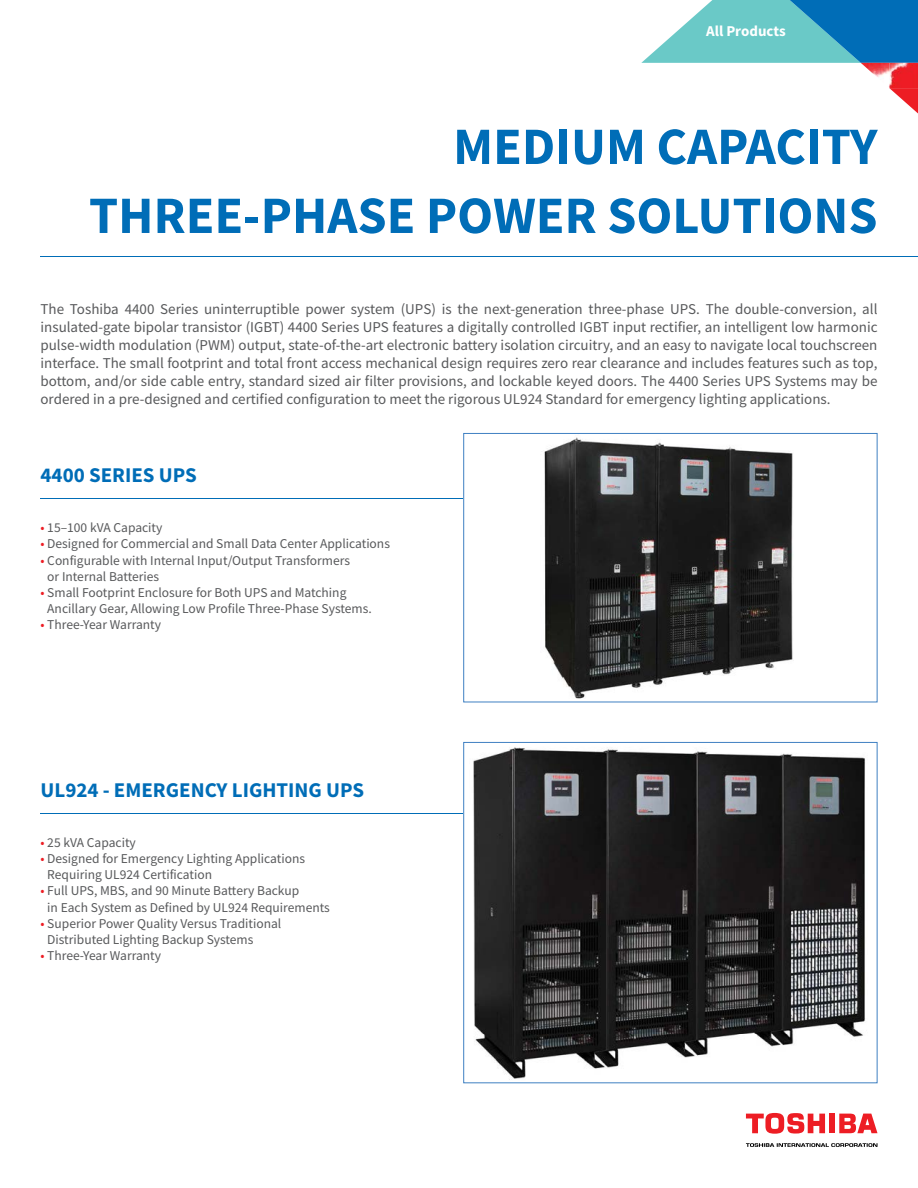
<style>
.page{position:relative;width:918px;height:1188px;background:#fff}
.page>*{position:absolute;margin:0;border:0;box-sizing:border-box;transform-origin:0 0}
.t1{font:700 52.5px/69px "Toshiba Sans";color:#006db7;text-align:right}
.t2{font:700 21px "Toshiba Sans";color:#006db7}
.t3{font:15px/18px "Toshiba Sans";color:#58595b;text-align:justify}
.t4{font:700 15px "Toshiba Sans";color:#fff}
.t5{font:13.5px/16.2px "Toshiba Sans";color:#58595b}
.s1{color:#ed1d24}
</style>
<div class="page">
<svg style="left:641px;top:0;width:277px;height:63px;background:#5ab1c8"></svg>
<img style="left:861px;top:63px;width:57px;height:25px">
<img style="left:889px;top:88px;width:29px;height:25px">
<svg style="left:746px;top:1113px;width:79px;height:21px"></svg>
<div style="left:829px;top:1113px;width:6px;height:20px;background:#ed1d24"></div>
<svg style="left:839px;top:1114px;width:38px;height:19px"></svg>
<svg style="left:746px;top:1143px;width:132px;height:4px"></svg>
<hr style="left:40px;top:257px;width:878px;height:1px;background:#006db7">
<hr style="left:40px;top:498px;width:423px;height:1px;background:#006db7">
<hr style="left:40px;top:813px;width:423px;height:1px;background:#006db7">
<img style="left:544px;top:437px;width:249px;height:262px">
<div style="left:463px;top:433px;width:415px;height:269px;border:1px solid #3f80c2"></div>
<img style="left:473px;top:747px;width:392px;height:333px">
<div style="left:463px;top:742px;width:415px;height:341px;border:1px solid #3f80c2"></div>
<p class="t4" style="left:706px;top:21px;width:81px">All Products</p>
<h1 class="t1" style="left:89px;top:111px;width:790px">MEDIUM CAPACITY<br>THREE-PHASE POWER SOLUTIONS</h1>
<p class="t3" style="left:40px;top:299px;width:839px">The Toshiba 4400 Series uninterruptible power system (UPS) is the next-generation three-phase UPS. The double-conversion, all insulated-gate bipolar transistor (IGBT) 4400 Series UPS features a digitally controlled IGBT input rectifier, an intelligent low harmonic pulse-width modulation (PWM) output, state-of-the-art electronic battery isolation circuitry, and an easy to navigate local touchscreen interface. The small footprint and total front access mechanical design requires zero rear clearance and includes features such as top, bottom, and/or side cable entry, standard sized air filter provisions, and lockable keyed doors. The 4400 Series UPS Systems may be ordered in a pre-designed and certified configuration to meet the rigorous UL924 Standard for emergency lighting applications.</p>
<h2 class="t2" style="left:40px;top:461px;width:158px">4400 SERIES UPS</h2>
<p class="t5" style="left:40px;top:520px;width:123px"><span class="s1">•</span> 15–100 kVA Capacity</p>
<p class="t5" style="left:40px;top:536px;width:351px"><span class="s1">•</span> Designed for Commercial and Small Data Center Applications</p>
<p class="t5" style="left:47px;top:552px;width:304px;text-indent:-7px"><span class="s1">•</span> Configurable with Internal Input/Output Transformers or Internal Batteries</p>
<p class="t5" style="left:47px;top:584px;width:326px;text-indent:-7px"><span class="s1">•</span> Small Footprint Enclosure for Both UPS and Matching<br>Ancillary Gear, Allowing Low Profile Three-Phase Systems.</p>
<p class="t5" style="left:40px;top:617px;width:122px"><span class="s1">•</span> Three-Year Warranty</p>
<h2 class="t2" style="left:40px;top:776px;width:325px">UL924 - EMERGENCY LIGHTING UPS</h2>
<p class="t5" style="left:40px;top:834px;width:97px"><span class="s1">•</span> 25 kVA Capacity</p>
<p class="t5" style="left:47px;top:850px;width:259px;text-indent:-7px"><span class="s1">•</span> Designed for Emergency Lighting Applications<br>Requiring UL924 Certification</p>
<p class="t5" style="left:47px;top:883px;width:284px;text-indent:-7px"><span class="s1">•</span> Full UPS, MBS, and 90 Minute Battery Backup<br>in Each System as Defined by UL924 Requirements</p>
<p class="t5" style="left:47px;top:915px;width:236px;text-indent:-7px"><span class="s1">•</span> Superior Power Quality Versus Traditional<br>Distributed Lighting Backup Systems</p>
<p class="t5" style="left:40px;top:948px;width:122px"><span class="s1">•</span> Three-Year Warranty</p>
</div>
